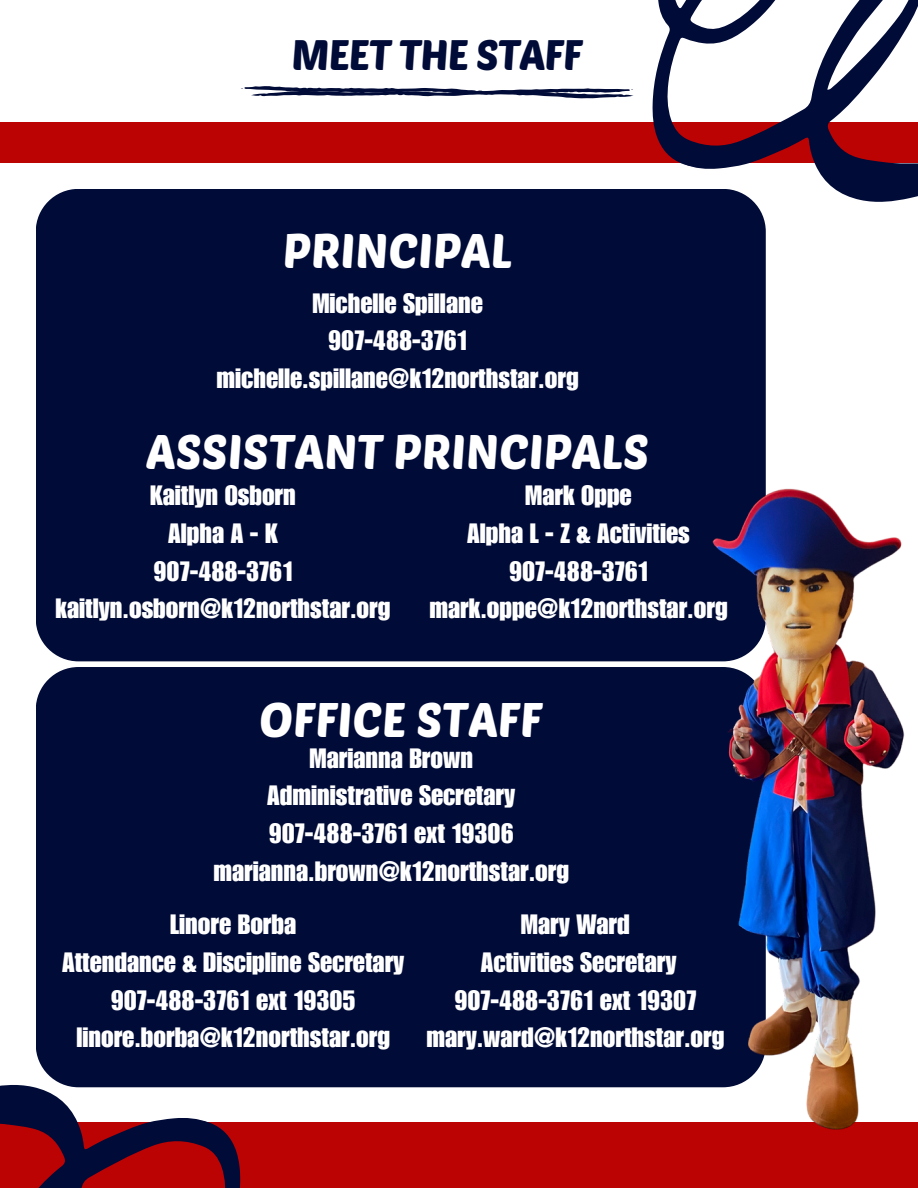
<style>
.page{position:relative;width:918px;height:1188px;background:#bb0303}
.page>*{position:absolute;margin:0;border:0;box-sizing:border-box;transform-origin:0 0}
.t1{font:47.85px "Poetsen One";color:#fff}
.t2{font:42px "Poetsen One";letter-spacing:-.025em;color:#000b37}
.t3{font:27.3px "Impact LT Std";color:#fff}
</style>
<div class="page">
<div style="left:0;top:0;width:918px;height:121px;background:#fff"></div>
<div style="left:0;top:163px;width:918px;height:958px;background:#fff"></div>
<svg style="left:241px;top:86px;width:368px;height:13px"></svg>
<svg style="left:609px;top:0;width:309px;height:225px"></svg>
<svg style="left:0;top:1051px;width:284px;height:137px"></svg>
<div style="left:36px;top:189px;width:730px;height:472px;background:#000b37;border-radius:43px"></div>
<div style="left:36px;top:667px;width:730px;height:420px;background:#000b37;border-radius:43px"></div>
<img style="left:697px;top:478px;width:221px;height:652px">
<h2 class="t2" style="left:292px;top:28px;width:293px">MEET THE STAFF</h2>
<p class="t1" style="left:283px;top:220px;width:231px">PRINCIPAL</p>
<p class="t3" style="left:312px;top:293px;width:172px">Michelle Spillane</p>
<h1 class="t3" style="left:328px;top:331px;width:140px">907-488-3761</h1>
<p class="t3" style="left:217px;top:368px;width:364px">michelle.spillane@k12northstar.org</p>
<p class="t1" style="left:146px;top:421px;width:504px">ASSISTANT PRINCIPALS</p>
<p class="t3" style="left:150px;top:486px;width:147px">Kaitlyn Osborn</p>
<h1 class="t3" style="left:168px;top:523px;width:111px">Alpha A - K</h1>
<p class="t3" style="left:154px;top:561px;width:140px">907-488-3761</p>
<p class="t3" style="left:56px;top:599px;width:336px">kaitlyn.osborn@k12northstar.org</p>
<p class="t3" style="left:525px;top:486px;width:108px">Mark Oppe</p>
<p class="t3" style="left:467px;top:523px;width:224px">Alpha L - Z &amp; Activities</p>
<p class="t3" style="left:509px;top:561px;width:140px">907-488-3761</p>
<p class="t3" style="left:429px;top:599px;width:300px">mark.oppe@k12northstar.org</p>
<p class="t1" style="left:259px;top:689px;width:285px">OFFICE STAFF</p>
<p class="t3" style="left:310px;top:748px;width:165px">Marianna Brown</p>
<h3 class="t3" style="left:267px;top:786px;width:249px">Administrative Secretary</h3>
<h1 class="t3" style="left:269px;top:824px;width:247px">907-488-3761 ext 19306</h1>
<p class="t3" style="left:213px;top:861px;width:357px">marianna.brown@k12northstar.org</p>
<p class="t3" style="left:170px;top:915px;width:128px">Linore Borba</p>
<p class="t3" style="left:62px;top:953px;width:344px">Attendance &amp; Discipline Secretary</p>
<p class="t3" style="left:111px;top:990px;width:247px">907-488-3761 ext 19305</p>
<p class="t3" style="left:76px;top:1028px;width:315px">linore.borba@k12northstar.org</p>
<p class="t3" style="left:521px;top:915px;width:110px">Mary Ward</p>
<p class="t3" style="left:481px;top:953px;width:197px">Activities Secretary</p>
<p class="t3" style="left:454px;top:990px;width:244px">907-488-3761 ext 19307</p>
<p class="t3" style="left:426px;top:1028px;width:300px">mary.ward@k12northstar.org</p>
</div>
